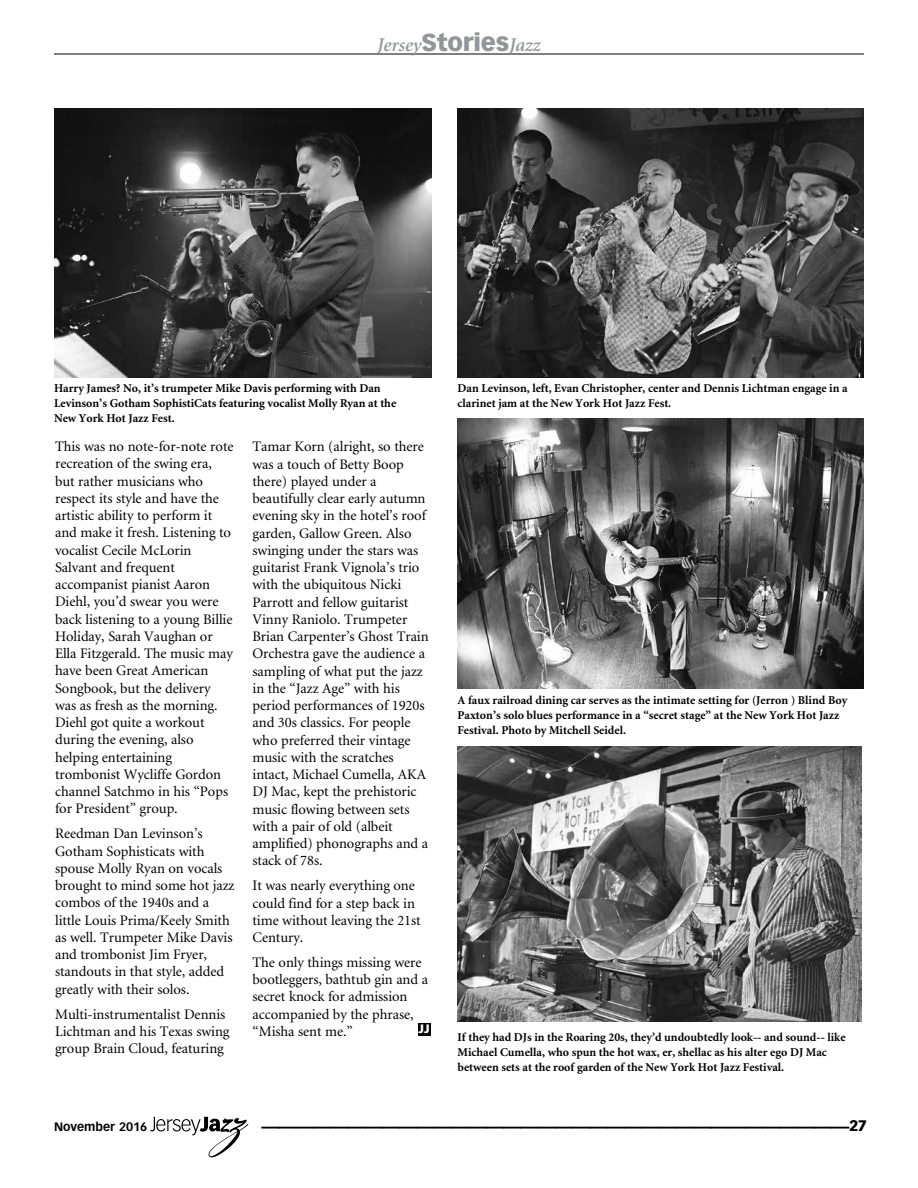
<style>
.page{position:relative;width:918px;height:1188px;background:#fff}
.page>*{position:absolute;margin:0;border:0;box-sizing:border-box;transform-origin:0 0}
.t1{font:700 36px "Vectora LH";color:#000}
.t2{font:italic 600 19.5px "Minion";letter-spacing:-.005em;color:#939598}
.t3{font:900 15px "Vectora LH";color:#000}
.t4{font:14.55px/17.2px "Minion";letter-spacing:-.005em;color:#000}
.t5{font:700 12px/15px "Minion";color:#000}
.t6{font:700 12px "Vectora LH";color:#000}
.t7{font:900 12px "Vectora LH";color:#fff}
.s1{font-family:"Vectora LH";font-weight:900;font-style:normal;font-size:24px}
</style>
<div class="page">
<hr style="left:54px;top:54px;width:810px;height:1px;background:#000">
<svg style="left:150px;top:1117px;width:98px;height:40px"></svg>
<img style="left:54px;top:108px;width:378px;height:270px">
<img style="left:458px;top:418px;width:406px;height:271px">
<img style="left:458px;top:747px;width:403px;height:274px">
<img style="left:458px;top:108px;width:406px;height:270px">
<div style="left:418px;top:1023px;width:12px;height:12px;background:#000"></div>
<h2 class="t2" style="left:377px;top:35px;width:165px">Jersey<span class="s1">STORIES</span>Jazz</h2>
<p class="t5" style="left:54px;top:381px;width:344px">Harry James? No, it’s trumpeter Mike Davis performing with Dan<br>Levinson’s Gotham SophistiCats featuring vocalist Molly Ryan at the<br>New York Hot Jazz Fest.</p>
<p class="t4" style="left:55px;top:438px;width:180px">This was no note-for-note rote recreation of the swing era, but rather musicians who respect its style and have the artistic ability to perform it and make it fresh. Listening to vocalist Cecile McLorin<br>Salvant and frequent accompanist pianist Aaron<br>Diehl, you’d swear you were back listening to a young Billie<br>Holiday, Sarah Vaughan or<br>Ella Fitzgerald. The music may have been Great American<br>Songbook, but the delivery was as fresh as the morning.<br>Diehl got quite a workout during the evening, also helping entertaining trombonist Wycliffe Gordon channel Satchmo in his “Pops for President” group.</p>
<p class="t4" style="left:55px;top:826px;width:181px">Reedman Dan Levinson’s<br>Gotham Sophisticats with spouse Molly Ryan on vocals brought to mind some hot jazz combos of the 1940s and a little Louis Prima/Keely Smith as well. Trumpeter Mike Davis and trombonist Jim Fryer, standouts in that style, added greatly with their solos.</p>
<p class="t4" style="left:55px;top:1006px;width:176px">Multi-instrumentalist Dennis<br>Lichtman and his Texas swing group Brain Cloud, featuring</p>
<p class="t4" style="left:253px;top:439px;width:178px">Tamar Korn (alright, so there was a touch of Betty Boop there) played under a beautifully clear early autumn evening sky in the hotel’s roof garden, Gallow Green. Also swinging under the stars was guitarist Frank Vignola’s trio with the ubiquitous Nicki<br>Parrott and fellow guitarist<br>Vinny Raniolo. Trumpeter<br>Brian Carpenter’s Ghost Train<br>Orchestra gave the audience a sampling of what put the jazz in the “Jazz Age” with his period performances of 1920s and 30s classics. For people who preferred their vintage music with the scratches intact, Michael Cumella, AKA<br>DJ Mac, kept the prehistoric music flowing between sets with a pair of old (albeit amplified) phonographs and a stack of 78s.</p>
<p class="t4" style="left:253px;top:878px;width:170px">It was nearly everything one could find for a step back in time without leaving the 21st<br>Century.</p>
<p class="t4" style="left:253px;top:954px;width:177px">The only things missing were bootleggers, bathtub gin and a secret knock for admission accompanied by the phrase, “Misha sent me.”</p>
<p class="t7" style="left:419px;top:1021px;width:13px">JJ</p>
<p class="t5" style="left:458px;top:381px;width:392px">Dan Levinson, left, Evan Christopher, center and Dennis Lichtman engage in a clarinet jam at the New York Hot Jazz Fest.</p>
<p class="t5" style="left:458px;top:693px;width:391px">A faux railroad dining car serves as the intimate setting for (Jerron ) Blind Boy<br>Paxton’s solo blues performance in a “secret stage” at the New York Hot Jazz<br>Festival. Photo by Mitchell Seidel.</p>
<p class="t5" style="left:458px;top:1030px;width:390px">If they had DJs in the Roaring 20s, they’d undoubtedly look-- and sound-- like<br>Michael Cumella, who spun the hot wax, er, shellac as his alter ego DJ Mac between sets at the roof garden of the New York Hot Jazz Festival.</p>
<p class="t6" style="left:54px;top:1120px;width:95px">November 2016</p>
<h1 class="t1" style="left:261px;top:1089px;width:590px">__________________________________</h1>
<p class="t3" style="left:849px;top:1117px;width:19px">27</p>
</div>
